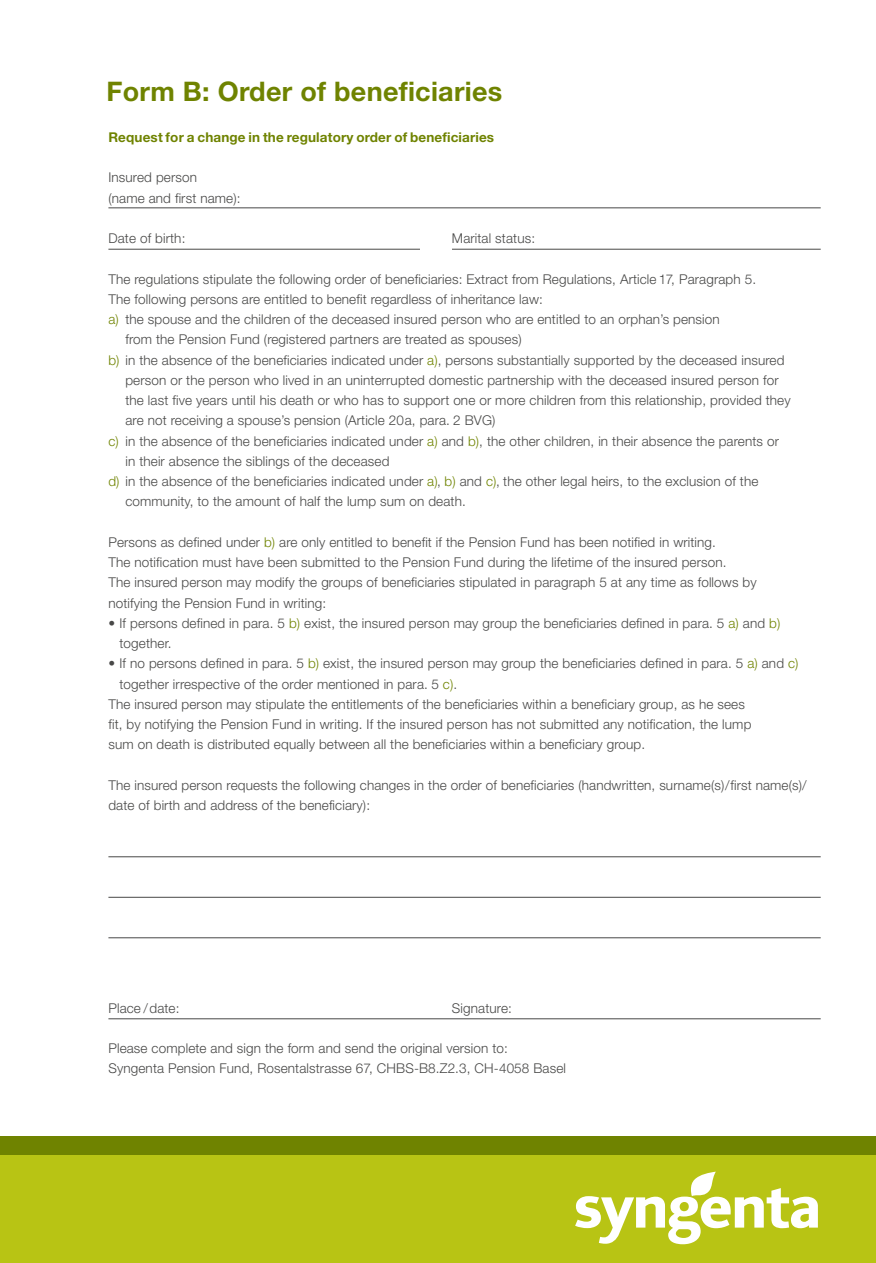
<style>
.page{position:relative;width:876px;height:1263px;background:#fff}
.page>*{position:absolute;margin:0;border:0;box-sizing:border-box;transform-origin:0 0}
.HAUPTTITEL{font:700 27px "Helvetica Neue LT Std";letter-spacing:.01em;color:#6f8300}
.BODY{font:300 13.5px/20.2px "Helvetica Neue LT Std";letter-spacing:.01em;color:#484847}
.LEAD_grün{font:700 13.5px "Helvetica Neue LT Std";letter-spacing:.01em;color:#6f8300}
.Formularfelder{font:300 13.5px "Helvetica Neue LT Std";letter-spacing:.01em;color:#484847}
.s1{color:#6f8300}
</style>
<div class="page">
<div style="left:0;top:1154px;width:876px;height:109px;background:#b8c414"></div>
<div style="left:0;top:1136px;width:876px;height:18px;background:#6f8300"></div>
<svg style="left:575px;top:1172px;width:243px;height:72px"></svg>
<hr style="left:108px;top:208px;width:713px;height:1px;background:#484847">
<hr style="left:108px;top:249px;width:713px;height:1px;background:#484847">
<hr style="left:108px;top:856px;width:713px;height:1px;background:#484847">
<hr style="left:108px;top:897px;width:713px;height:1px;background:#484847">
<hr style="left:108px;top:937px;width:713px;height:1px;background:#484847">
<hr style="left:108px;top:1018px;width:713px;height:1px;background:#484847">
<div style="left:420px;top:246px;width:32px;height:6px;background:#fff"></div>
<p class="HAUPTTITEL" style="left:107px;top:75px;width:397px">Form B: Order of beneficiaries</p>
<p class="LEAD_grün" style="left:108px;top:129px;width:387px">Request for a change in the regulatory order of beneficiaries</p>
<p class="BODY" style="left:108px;top:167px;width:134px">Insured person<br>(name and first name):</p>
<p class="Formularfelder" style="left:108px;top:230px;width:79px">Date of birth:</p>
<p class="Formularfelder" style="left:452px;top:230px;width:85px">Marital status:</p>
<p class="BODY" style="left:108px;top:268px;width:649px">The regulations stipulate the following order of beneficiaries: Extract from Regulations, Article 17, Paragraph 5.</p>
<p class="BODY" style="left:108px;top:289px;width:436px">The following persons are entitled to benefit regardless of inheritance law:</p>
<p class="BODY" style="left:125px;top:309px;width:596px;text-indent:-17px"><span class="s1">a)</span> the spouse and the children of the deceased insured person who are entitled to an orphan’s pension from the Pension Fund (registered partners are treated as spouses)</p>
<p class="BODY" style="left:125px;top:349px;width:667px;text-indent:-17px"><span class="s1">b)</span> in the absence of the beneficiaries indicated under <span class="s1">a)</span>, persons substantially supported by the deceased insured person or the person who lived in an uninterrupted domestic partnership with the deceased insured person for the last five years until his death or who has to support one or more children from this relationship, provided they are not receiving a spouse’s pension (Article 20a, para. 2 BVG)</p>
<p class="BODY" style="left:125px;top:430px;width:655px;text-indent:-17px"><span class="s1">c)</span> in the absence of the beneficiaries indicated under <span class="s1">a)</span> and <span class="s1">b)</span>, the other children, in their absence the parents or in their absence the siblings of the deceased</p>
<p class="BODY" style="left:125px;top:471px;width:634px;text-indent:-17px"><span class="s1">d)</span> in the absence of the beneficiaries indicated under <span class="s1">a)</span>, <span class="s1">b)</span> and <span class="s1">c)</span>, the other legal heirs, to the exclusion of the community, to the amount of half the lump sum on death.</p>
<p class="BODY" style="left:108px;top:532px;width:619px">Persons as defined under <span class="s1">b)</span> are only entitled to benefit if the Pension Fund has been notified in writing.<br>The notification must have been submitted to the Pension Fund during the lifetime of the insured person.</p>
<p class="BODY" style="left:108px;top:572px;width:650px">The insured person may modify the groups of beneficiaries stipulated in paragraph 5 at any time as follows by notifying the Pension Fund in writing:</p>
<p class="BODY" style="left:119px;top:613px;width:662px;text-indent:-11px">• If persons defined in para. 5 <span class="s1">b)</span> exist, the insured person may group the beneficiaries defined in para. 5 <span class="s1">a)</span> and <span class="s1">b) </span>together.</p>
<p class="BODY" style="left:119px;top:653px;width:680px;text-indent:-11px">• If no persons defined in para. 5 <span class="s1">b)</span> exist, the insured person may group the beneficiaries defined in para. 5 <span class="s1">a)</span> and <span class="s1">c) </span>together irrespective of the order mentioned in para. 5 <span class="s1">c)</span>.</p>
<p class="BODY" style="left:108px;top:694px;width:644px">The insured person may stipulate the entitlements of the beneficiaries within a beneficiary group, as he sees fit, by notifying the Pension Fund in writing. If the insured person has not submitted any notification, the lump sum on death is distributed equally between all the beneficiaries within a beneficiary group.</p>
<p class="BODY" style="left:108px;top:775px;width:700px">The insured person requests the following changes in the order of beneficiaries (handwritten, surname(s)/first name(s)/ date of birth and address of the beneficiary):</p>
<p class="Formularfelder" style="left:108px;top:999px;width:73px">Place /date:</p>
<p class="Formularfelder" style="left:452px;top:999px;width:61px">Signature:</p>
<p class="BODY" style="left:108px;top:1038px;width:401px">Please complete and sign the form and send the original version to:</p>
<p class="BODY" style="left:108px;top:1058px;width:459px">Syngenta Pension Fund, Rosentalstrasse 67, CHBS-B8.Z2.3, CH-4058 Basel</p>
</div>
